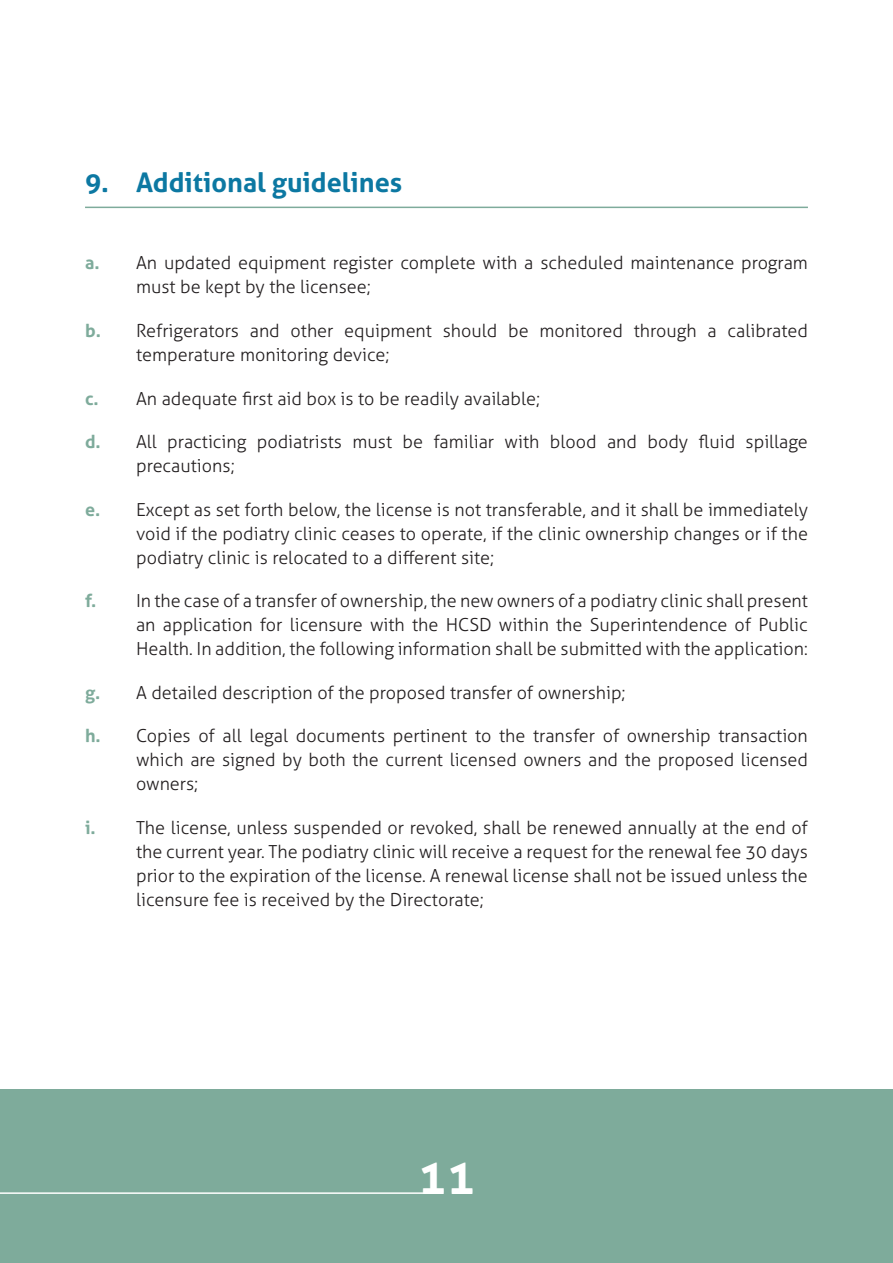
<style>
.page{position:relative;width:893px;height:1263px;background:#fff}
.page>*{position:absolute;margin:0;border:0;box-sizing:border-box;transform-origin:0 0}
.t1{font:700 48px "Aller";color:#fff}
.Normal__Web{font:700 27px "Aller";color:#0c78a2}
.Bullet{font:300 18px/24px "Aller";color:#231f20;text-align:justify}
.s1{font-weight:700;color:#7eab9b}
</style>
<div class="page">
<div style="left:0;top:1089px;width:893px;height:174px;background:#7eab9b"></div>
<hr style="left:85px;top:207px;width:723px;height:1px;background:#7eab9b">
<hr style="left:0;top:1192px;width:429px;height:2px;background:#fff">
<p class="Normal__Web" style="left:85px;top:166px;width:319px">9. Additional guidelines</p>
<p class="Bullet" style="left:136px;top:251px;width:673px;text-indent:-51px"><span class="s1">a.</span> An updated equipment register complete with a scheduled maintenance program must be kept by the licensee;</p>
<p class="Bullet" style="left:136px;top:319px;width:673px;text-indent:-51px"><span class="s1">b.</span> Refrigerators and other equipment should be monitored through a calibrated temperature monitoring device;</p>
<p class="Bullet" style="left:85px;top:386px;width:457px"><span class="s1">c.</span> An adequate first aid box is to be readily available;</p>
<p class="Bullet" style="left:136px;top:430px;width:673px;text-indent:-51px"><span class="s1">d.</span> All practicing podiatrists must be familiar with blood and body fluid spillage precautions;</p>
<p class="Bullet" style="left:136px;top:497px;width:673px;text-indent:-51px"><span class="s1">e.</span> Except as set forth below, the license is not transferable, and it shall be immediately void if the podiatry clinic ceases to operate, if the clinic ownership changes or if the podiatry clinic is relocated to a different site;</p>
<p class="Bullet" style="left:136px;top:589px;width:673px;text-indent:-51px"><span class="s1">f.</span> In the case of a transfer of ownership, the new owners of a podiatry clinic shall present an application for licensure with the HCSD within the Superintendence of Public Health. In addition, the following information shall be submitted with the application:</p>
<p class="Bullet" style="left:85px;top:680px;width:542px"><span class="s1">g.</span> A detailed description of the proposed transfer of ownership;</p>
<p class="Bullet" style="left:136px;top:724px;width:673px;text-indent:-51px"><span class="s1">h.</span> Copies of all legal documents pertinent to the transfer of ownership transaction which are signed by both the current licensed owners and the proposed licensed owners;</p>
<p class="Bullet" style="left:136px;top:815px;width:673px;text-indent:-51px"><span class="s1">i.</span> The license, unless suspended or revoked, shall be renewed annually at the end of the current year. The podiatry clinic will receive a request for the renewal fee 30 days prior to the expiration of the license. A renewal license shall not be issued unless the licensure fee is received by the Directorate;</p>
<h1 class="t1" style="left:418px;top:1147px;width:59px">11</h1>
</div>
